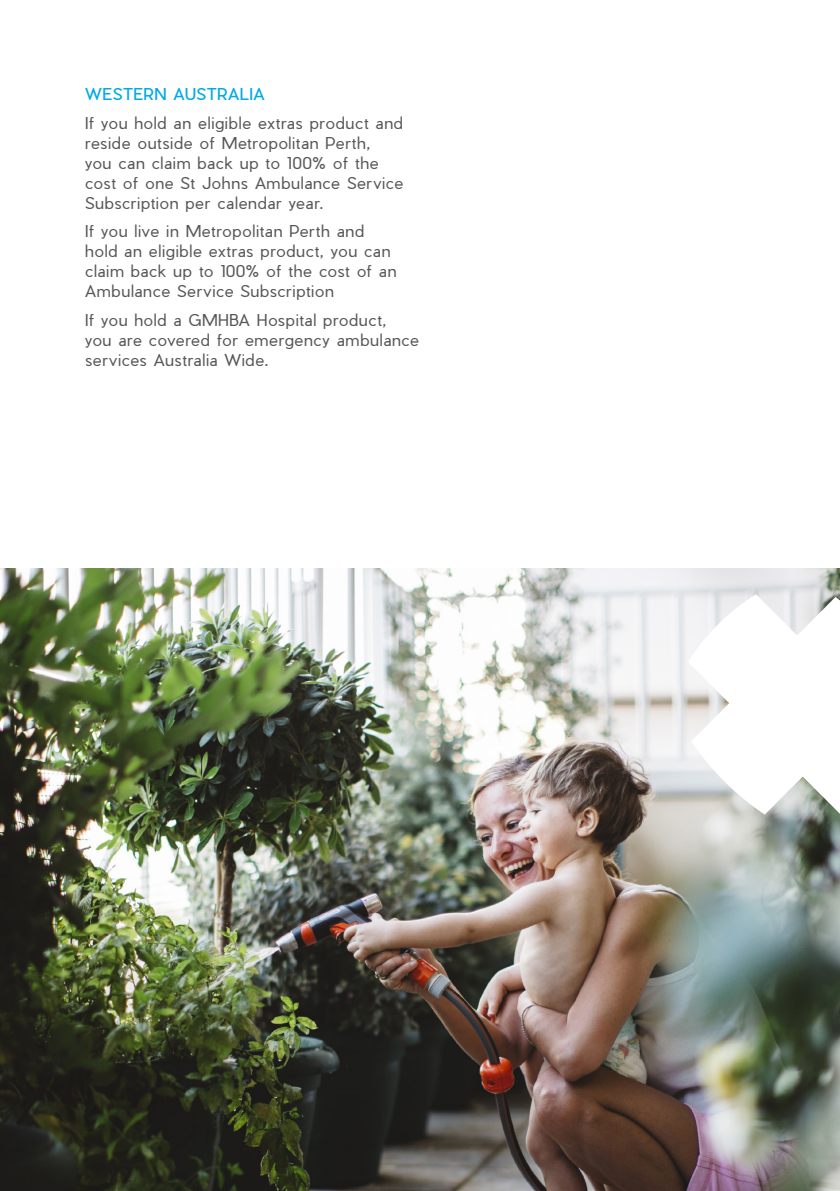
<style>
.page{position:relative;width:840px;height:1191px;background:#fff}
.page>*{position:absolute;margin:0;border:0;box-sizing:border-box;transform-origin:0 0}
.Body_Copy{font:300 16px/20px "Pier Sans";letter-spacing:.04em;color:#57585a}
.Paragraph_Heading_Blue{font:16px "Pier Sans";letter-spacing:.03em;color:#00abe5}
.t1{font:300 14px "Pier Sans";color:#7d7a7e}
</style>
<div class="page">
<img style="left:0;top:568px;width:839px;height:623px">
<svg style="left:687px;top:594px;width:152px;height:224px"></svg>
<p class="Paragraph_Heading_Blue" style="left:85px;top:84px;width:181px">WESTERN AUSTRALIA</p>
<p class="Body_Copy" style="left:85px;top:113px;width:319px">If you hold an eligible extras product and reside outside of Metropolitan Perth,<br>you can claim back up to 100% of the cost of one St Johns Ambulance Service Subscription per calendar year.</p>
<p class="Body_Copy" style="left:85px;top:221px;width:313px">If you live in Metropolitan Perth and hold an eligible extras product, you can claim back up to 100% of the cost of an Ambulance Service Subscription</p>
<p class="Body_Copy" style="left:85px;top:310px;width:335px">If you hold a GMHBA Hospital product,<br>you are covered for emergency ambulance services Australia Wide.</p>
<p class="t1" style="left:771px;top:1146px;width:13px">17</p>
</div>
